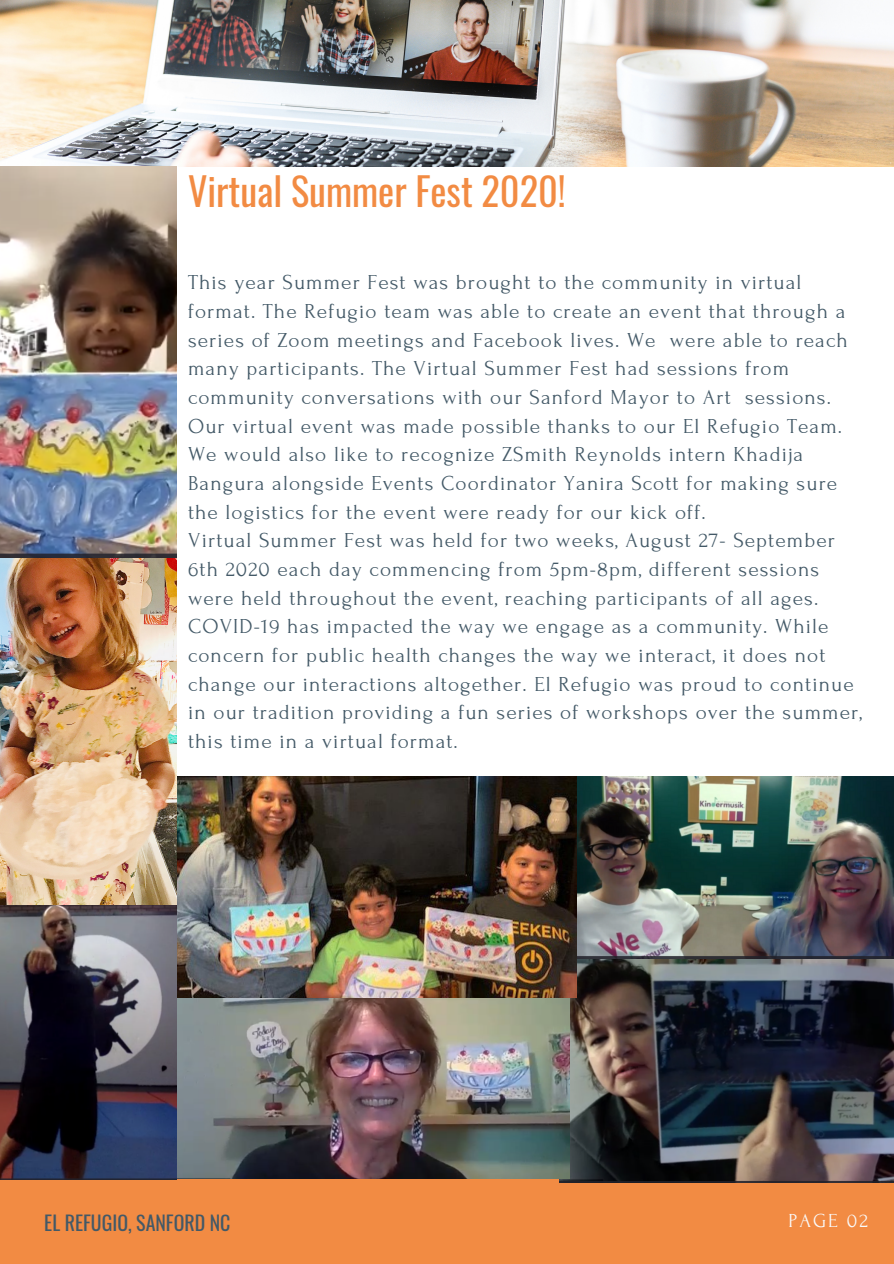
<style>
.page{position:relative;width:894px;height:1264px;background:#fff}
.page>*{position:absolute;margin:0;border:0;box-sizing:border-box;transform-origin:0 0}
.t1{font:38.25px "Oswald";color:#f28b43}
.t2{font:21.3px/28.7px "Forum";letter-spacing:.05em;color:#435967}
.t3{font:19.8px "Oswald";color:#435967}
.t4{font:19.8px "Forum";letter-spacing:.1em;color:#fafafa}
</style>
<div class="page">
<img style="left:0;top:0;width:893px;height:167px">
<div style="left:0;top:1178px;width:893px;height:85px;background:#f28b43"></div>
<img style="left:0;top:167px;width:177px;height:1012px">
<img style="left:559px;top:959px;width:334px;height:223px">
<img style="left:177px;top:998px;width:392px;height:180px">
<img style="left:576px;top:777px;width:317px;height:181px">
<img style="left:177px;top:777px;width:399px;height:220px">
<p class="t1" style="left:188px;top:162px;width:379px">Virtual Summer Fest 2020!</p>
<p class="t2" style="left:188px;top:268px;width:661px">This year Summer Fest was brought to the community in virtual format. The Refugio team was able to create an event that through a series of Zoom meetings and Facebook lives. We were able to reach many participants. The Virtual Summer Fest had sessions from community conversations with our Sanford Mayor to Art sessions.<br>Our virtual event was made possible thanks to our El Refugio Team.<br>We would also like to recognize ZSmith Reynolds intern Khadija Bangura alongside Events Coordinator Yanira Scott for making sure the logistics for the event were ready for our kick off.</p>
<p class="t2" style="left:188px;top:526px;width:648px">Virtual Summer Fest was held for two weeks, August 27- September<br>6th 2020 each day commencing from 5pm-8pm, different sessions were held throughout the event, reaching participants of all ages.</p>
<p class="t2" style="left:188px;top:612px;width:675px">COVID-19 has impacted the way we engage as a community. While concern for public health changes the way we interact, it does not change our interactions altogether. El Refugio was proud to continue in our tradition providing a fun series of workshops over the summer, this time in a virtual format.</p>
<p class="t3" style="left:44px;top:1206px;width:187px">EL REFUGIO, SANFORD NC</p>
<p class="t4" style="left:788px;top:1210px;width:81px">PAGE 02</p>
</div>
